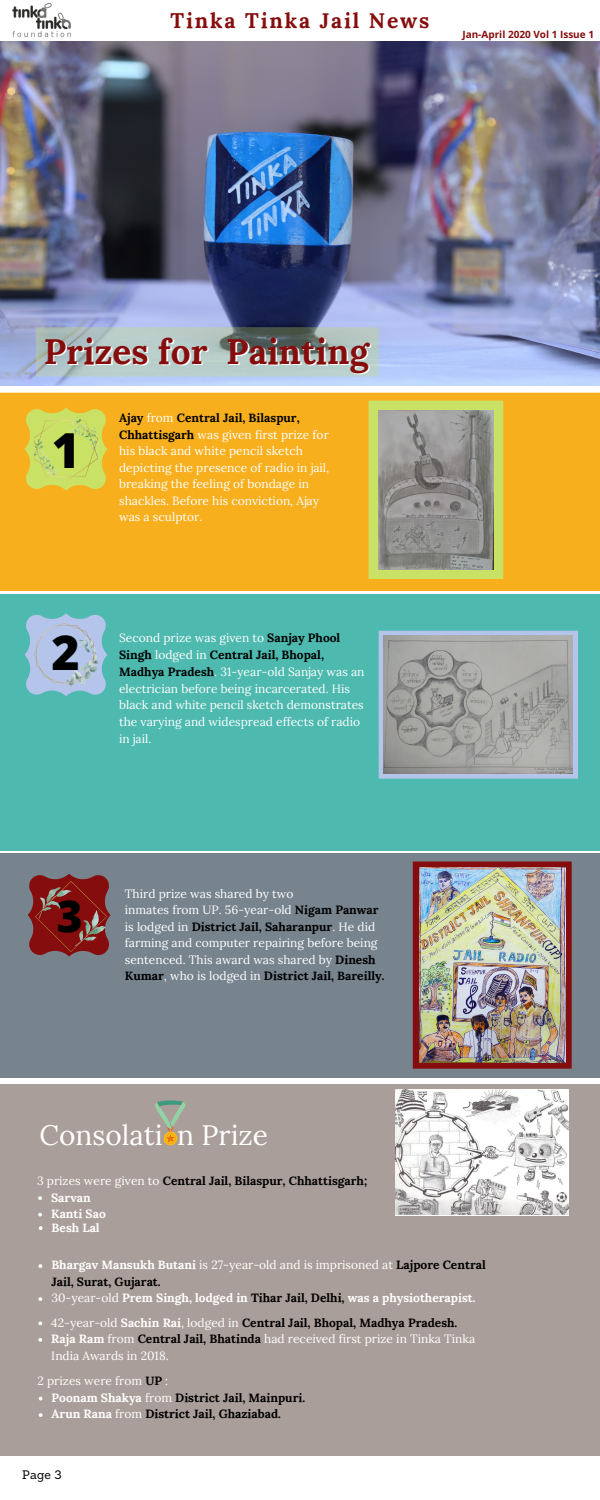
<style>
.page{position:relative;width:600px;height:1500px;background:#fff}
.page>*{position:absolute;margin:0;border:0;box-sizing:border-box;transform-origin:0 0}
.t1{font:800 48.3px "Open Sans";color:#000}
.t2{font:800 44px "Open Sans";color:#000}
.t3{font:700 35.2px "Lora";color:#860d0d}
.t4{font:28px "Lora";color:#fff}
.t5{font:700 21.1px "Lora";letter-spacing:.09em;color:#860d0d}
.t6{font:12px/16.5px "Lora";color:#fff}
.t7{font:700 12px/16.5px "Lora";color:#000}
.t8{font:700 12px "Lora";color:#fff}
.t9{font:12px "Sanchez";color:#000}
.t10{font:700 10px "Open Sans Hebrew";color:#860d0d}
.s1{font-weight:700;color:#000}
.s2{font-weight:400;color:#fff}
.s3{color:#fff}
.s4{font-weight:400}
.s5{color:#000}
.s6{font-weight:700}
</style>
<div class="page">
<div style="left:0;top:391px;width:600px;height:199px;background:#f7af1e"></div>
<div style="left:0;top:853px;width:600px;height:225px;background:#77838d"></div>
<div style="left:414px;top:863px;width:156px;height:204px;background:#860d0d"></div>
<hr style="left:416px;top:862px;width:153px;height:2px;background:#860d0d">
<hr style="left:416px;top:1066px;width:153px;height:3px;background:#860d0d">
<hr style="left:413px;top:864px;width:3px;height:202px;background:#860d0d">
<hr style="left:569px;top:864px;width:3px;height:202px;background:#860d0d">
<img style="left:419px;top:868px;width:147px;height:194px">
<img style="left:12px;top:2px;width:59px;height:36px">
<div style="left:0;top:594px;width:600px;height:256px;background:#4db9af"></div>
<div style="left:0;top:1084px;width:600px;height:372px;background:#aa9e9a"></div>
<img style="left:0;top:42px;width:599px;height:343px">
<svg style="left:25px;top:408px;width:82px;height:82px"></svg>
<img style="left:34px;top:418px;width:64px;height:63px">
<div style="left:370px;top:402px;width:132px;height:175px;background:#c9e265"></div>
<hr style="left:369px;top:404px;width:3px;height:172px;background:#c9e265">
<hr style="left:500px;top:404px;width:3px;height:172px;background:#c9e265">
<hr style="left:372px;top:576px;width:128px;height:3px;background:#c9e265">
<hr style="left:372px;top:401px;width:128px;height:3px;background:#c9e265">
<svg style="left:0;top:391px;width:600px;height:2px"></svg>
<img style="left:379px;top:410px;width:114px;height:160px">
<svg style="left:25px;top:613px;width:82px;height:83px"></svg>
<img style="left:35px;top:624px;width:63px;height:62px">
<div style="left:380px;top:632px;width:197px;height:145px;background:linear-gradient(to right,#b4c4eb,#b4c4eb)"></div>
<hr style="left:379px;top:634px;width:3px;height:142px;background:#b4c4eb">
<hr style="left:575px;top:634px;width:3px;height:142px;background:#b4c4eb">
<hr style="left:382px;top:776px;width:193px;height:3px;background:#b4c4eb">
<hr style="left:382px;top:631px;width:193px;height:3px;background:#b4c4eb">
<img style="left:384px;top:636px;width:189px;height:137px">
<svg style="left:28px;top:874px;width:83px;height:82px"></svg>
<img style="left:36px;top:881px;width:70px;height:71px">
<svg style="left:154px;top:1100px;width:32px;height:47px"></svg>
<svg style="left:38px;top:1196px;width:4px;height:4px"></svg>
<svg style="left:38px;top:1213px;width:4px;height:4px"></svg>
<img style="left:395px;top:1090px;width:173px;height:126px">
<svg style="left:39px;top:330px;width:337px;height:44px;background:#a4b8b4"></svg>
<hr style="left:36px;top:330px;width:3px;height:44px;background:#c9e265">
<hr style="left:376px;top:330px;width:3px;height:44px;background:#c9e265">
<hr style="left:39px;top:374px;width:337px;height:3px;background:#c9e265">
<hr style="left:39px;top:327px;width:337px;height:3px;background:#c9e265">
<svg style="left:39px;top:1413px;width:3px;height:4px"></svg>
<svg style="left:38px;top:1322px;width:4px;height:3px"></svg>
<svg style="left:38px;top:1338px;width:4px;height:4px"></svg>
<svg style="left:38px;top:1264px;width:4px;height:4px"></svg>
<svg style="left:38px;top:1297px;width:4px;height:4px"></svg>
<svg style="left:39px;top:1226px;width:4px;height:4px"></svg>
<p class="t5" style="left:170px;top:7px;width:261px">Tinka Tinka Jail News</p>
<p class="t10" style="left:462px;top:27px;width:133px">Jan-April 2020 Vol 1 Issue 1</p>
<p class="t3" style="left:44px;top:328px;width:327px">Prizes for Painting</p>
<p class="t1" style="left:52px;top:416px;width:30px">1</p>
<p class="t6" style="left:119px;top:409px;width:212px"><span class="s1">Ajay</span> from <span class="s1">Central Jail, Bilaspur, Chhattisgarh</span> was given first prize for his black and white pencil sketch depicting the presence of radio in jail, breaking the feeling of bondage in shackles. Before his conviction, Ajay was a sculptor.</p>
<p class="t1" style="left:52px;top:618px;width:30px">2</p>
<p class="t6" style="left:119px;top:630px;width:247px;line-height:16.8px">Second prize was given to <span class="s1">Sanjay Phool Singh</span> lodged in <span class="s1">Central Jail, Bhopal, Madhya Pradesh</span>. 31-year-old Sanjay was an electrician before being incarcerated. His black and white pencil sketch demonstrates the varying and widespread effects of radio in jail.</p>
<p class="t2" style="left:57px;top:885px;width:27px">3</p>
<p class="t6" style="left:125px;top:885px;width:261px">Third prize was shared by two<br>inmates from UP. 56-year-old <span class="s1">Nigam Panwar </span>is lodged in <span class="s1">District Jail, Saharanpur</span>. He did farming and computer repairing before being sentenced. This award was shared by <span class="s1">Dinesh Kumar</span>, who is lodged in <span class="s1">District Jail, Bareilly.</span></p>
<p class="t4" style="left:40px;top:1117px;width:230px">Consolati n Prize</p>
<p class="t7" style="left:37px;top:1172px;width:332px"><span class="s2">3 prizes were given to</span> Central Jail, Bilaspur, Chhattisgarh;</p>
<p class="t8" style="left:51px;top:1189px;width:41px">Sarvan</p>
<p class="t8" style="left:51px;top:1206px;width:56px">Kanti Sao</p>
<p class="t8" style="left:52px;top:1219px;width:50px">Besh Lal</p>
<p class="t7" style="left:51px;top:1257px;width:436px"><span class="s3">Bhargav Mansukh Butani</span> <span class="s2">is 27-year-old and is imprisoned at</span> Lajpore Central<br>Jail, Surat, Gujarat.</p>
<p class="t8" style="left:51px;top:1290px;width:426px"><span class="s4">30-year-old</span> Prem Singh, lodged in <span class="s5">Tihar Jail, Delhi,</span> was a physiotherapist.</p>
<p class="t7" style="left:51px;top:1314px;width:408px"><span class="s2">42-year-old</span> <span class="s3">Sachin Rai</span><span class="s2">, lodged in</span> Central Jail, Bhopal, Madhya Pradesh.</p>
<p class="t6" style="left:51px;top:1331px;width:425px"><span class="s6">Raja Ram</span> from <span class="s1">Central Jail, Bhatinda</span> had received first prize in Tinka Tinka<br>India Awards in 2018.</p>
<p class="t6" style="left:38px;top:1373px;width:132px">2 prizes were from <span class="s1">UP</span> :</p>
<p class="t7" style="left:52px;top:1389px;width:255px"><span class="s3">Poonam Shakya</span> <span class="s2">from</span> District Jail, Mainpuri.</p>
<p class="t7" style="left:52px;top:1406px;width:231px"><span class="s3">Arun Rana</span> <span class="s2">from</span> District Jail, Ghaziabad.</p>
<p class="t9" style="left:22px;top:1467px;width:41px">Page 3</p>
</div>
